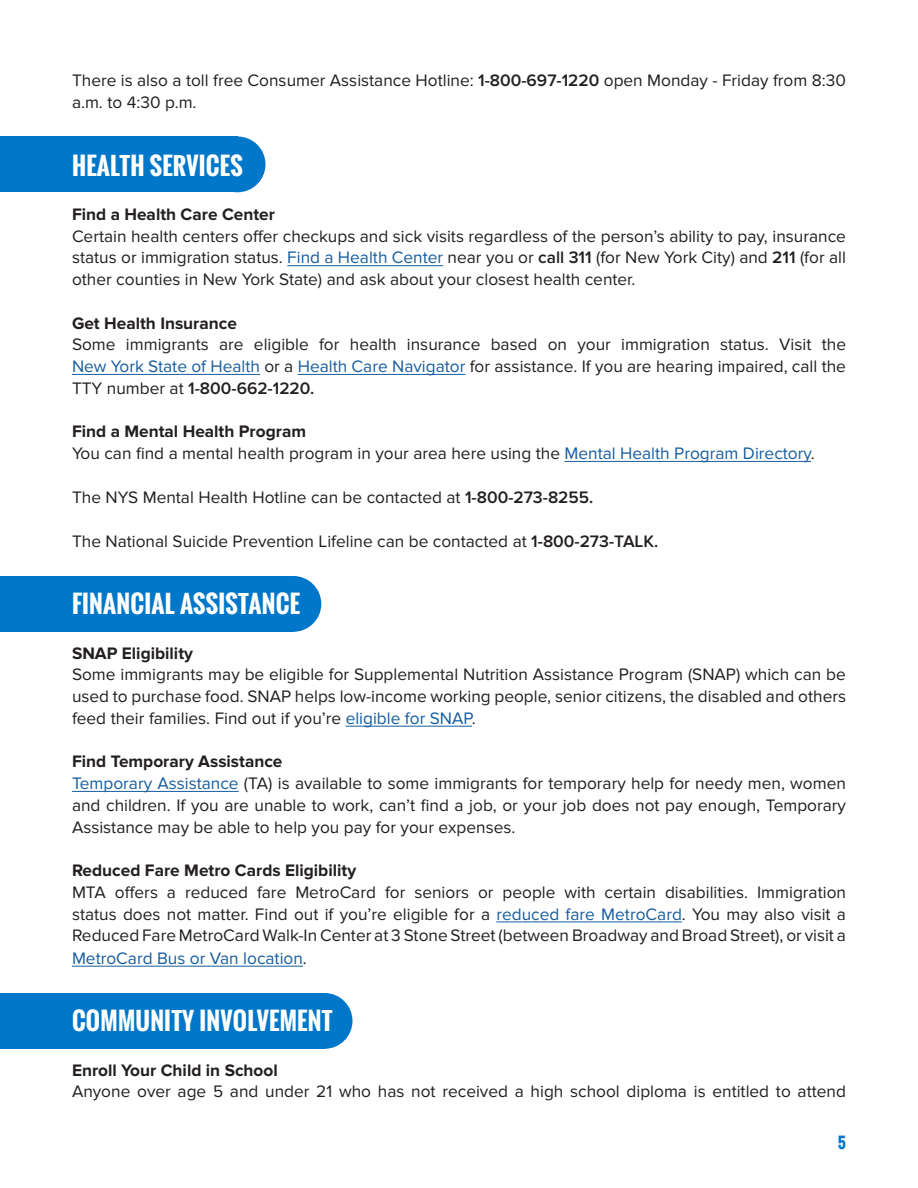
<style>
.page{position:relative;width:918px;height:1188px;background:#fff}
.page>*{position:absolute;margin:0;border:0;box-sizing:border-box;transform-origin:0 0}
.t1{font:700 24px "Oswald";letter-spacing:.01em;color:#fff}
.t2{font:17.25px/21.8px "Proxima Nova";color:#231f20;text-align:justify}
.t3{font:700 17.25px "Proxima Nova";color:#231f20}
.t4{font:700 15px "Oswald";color:#0077c8}
.s1{font-weight:600}
.s2{color:#175d9e}
</style>
<div class="page">
<div style="left:0;top:136px;width:238px;height:56px;background:#0077c8"></div>
<div style="left:210px;top:137px;width:55px;height:55px;background:#0077c8;border-radius:50%"></div>
<div style="left:0;top:993px;width:325px;height:56px;background:#0077c8"></div>
<div style="left:297px;top:993px;width:55px;height:56px;background:#0077c8;border-radius:50%"></div>
<div style="left:0;top:576px;width:293px;height:56px;background:#0077c8"></div>
<div style="left:266px;top:576px;width:55px;height:56px;background:#0077c8;border-radius:50%"></div>
<hr style="left:287px;top:265px;width:156px;height:1px;background:#175d9e">
<hr style="left:72px;top:374px;width:188px;height:1px;background:#175d9e">
<hr style="left:298px;top:374px;width:167px;height:1px;background:#175d9e">
<hr style="left:565px;top:461px;width:246px;height:1px;background:#175d9e">
<hr style="left:346px;top:726px;width:126px;height:1px;background:#175d9e">
<hr style="left:72px;top:791px;width:167px;height:1px;background:#175d9e">
<hr style="left:496px;top:922px;width:186px;height:1px;background:#175d9e">
<hr style="left:72px;top:966px;width:231px;height:1px;background:#175d9e">
<p class="t2" style="left:72px;top:69px;width:775px;line-height:22.5px">There is also a toll free Consumer Assistance Hotline: <span class="s1">1-800-697-1220</span> open Monday - Friday from 8:30 a.m. to 4:30 p.m.</p>
<p class="t1" style="left:72px;top:147px;width:172px">HEALTH SERVICES</p>
<p class="t3" style="left:72px;top:204px;width:204px">Find a Health Care Center</p>
<p class="t2" style="left:72px;top:225px;width:776px">Certain health centers offer checkups and sick visits regardless of the person’s ability to pay, insurance status or immigration status. <span class="s2">Find a Health Center</span> near you or <span class="s1">call 311</span> (for New York City) and <span class="s1">211</span> (for all other counties in New York State) and ask about your closest health center.</p>
<p class="t3" style="left:72px;top:313px;width:166px">Get Health Insurance</p>
<p class="t2" style="left:72px;top:334px;width:776px">Some immigrants are eligible for health insurance based on your immigration status. Visit the <span class="s2">New York State of Health</span> or a <span class="s2">Health Care Navigator</span> for assistance. If you are hearing impaired, call the TTY number at <span class="s1">1-800-662-1220.</span></p>
<p class="t3" style="left:72px;top:422px;width:236px">Find a Mental Health Program</p>
<p class="t2" style="left:72px;top:443px;width:744px">You can find a mental health program in your area here using the <span class="s2">Mental Health Program Directory</span>.</p>
<p class="t2" style="left:72px;top:486px;width:523px">The NYS Mental Health Hotline can be contacted at <span class="s1">1-800-273-8255.</span></p>
<p class="t2" style="left:72px;top:531px;width:588px">The National Suicide Prevention Lifeline can be contacted at <span class="s1">1-800-273-TALK.</span></p>
<p class="t1" style="left:72px;top:586px;width:230px">FINANCIAL ASSISTANCE</p>
<p class="t3" style="left:72px;top:643px;width:123px">SNAP Eligibility</p>
<p class="t2" style="left:72px;top:664px;width:776px">Some immigrants may be eligible for Supplemental Nutrition Assistance Program (SNAP) which can be used to purchase food. SNAP helps low-income working people, senior citizens, the disabled and others feed their families. Find out if you’re <span class="s2">eligible for SNAP</span>.</p>
<p class="t3" style="left:72px;top:752px;width:212px">Find Temporary Assistance</p>
<p class="t2" style="left:72px;top:773px;width:776px"><span class="s2">Temporary Assistance</span> (TA) is available to some immigrants for temporary help for needy men, women and children. If you are unable to work, can’t find a job, or your job does not pay enough, Temporary Assistance may be able to help you pay for your expenses.</p>
<p class="t3" style="left:72px;top:860px;width:286px">Reduced Fare Metro Cards Eligibility</p>
<p class="t2" style="left:72px;top:881px;width:776px">MTA offers a reduced fare MetroCard for seniors or people with certain disabilities. Immigration status does not matter. Find out if you’re eligible for a <span class="s2">reduced fare MetroCard</span>. You may also visit a Reduced Fare MetroCard Walk-In Center at 3 Stone Street (between Broadway and Broad Street), or visit a <span class="s2">MetroCard Bus or Van location</span>.</p>
<p class="t1" style="left:72px;top:1003px;width:262px">COMMUNITY INVOLVEMENT</p>
<p class="t3" style="left:72px;top:1060px;width:207px">Enroll Your Child in School</p>
<p class="t2" style="left:72px;top:1081px;width:776px">Anyone over age 5 and under 21 who has not received a high school diploma is entitled to attend</p>
<p class="t4" style="left:838px;top:1131px;width:10px">5</p>
</div>
